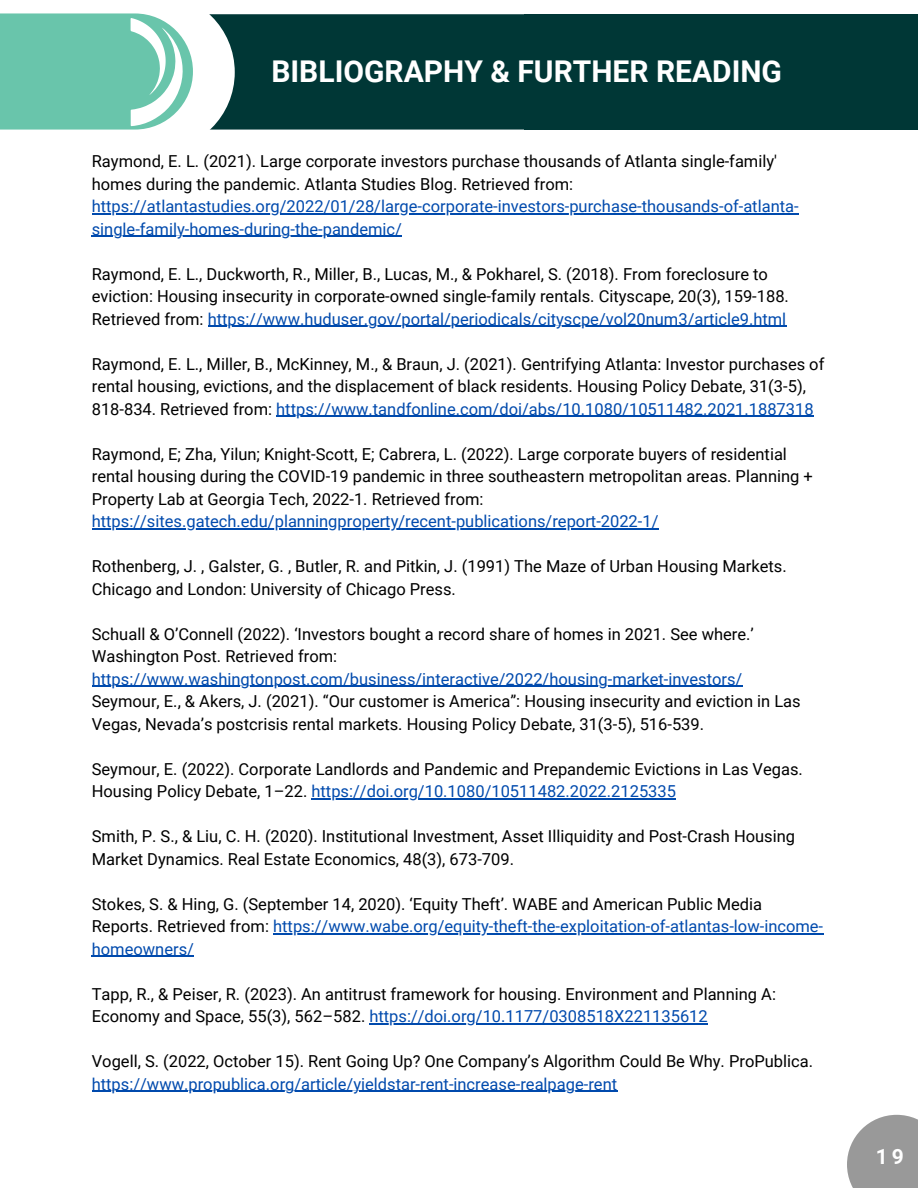
<style>
.page{position:relative;width:918px;height:1188px;background:#fff}
.page>*{position:absolute;margin:0;border:0;box-sizing:border-box;transform-origin:0 0}
.t1{font:700 30px "Roboto";color:#fff}
.t2{font:700 21px "Roboto";color:#fff}
.t3{font:16.5px/22.5px "Roboto";color:#000}
.s1{color:#004aad}
</style>
<div class="page">
<div style="left:141px;top:14px;width:515px;height:116px;background:#003736;border-radius:58px"></div>
<hr style="left:92px;top:213px;width:707px;height:2px;background:#004aad">
<hr style="left:92px;top:236px;width:310px;height:1px;background:#004aad">
<hr style="left:208px;top:326px;width:578px;height:1px;background:#004aad">
<hr style="left:276px;top:416px;width:538px;height:1px;background:#004aad">
<hr style="left:92px;top:528px;width:567px;height:2px;background:#004aad">
<hr style="left:92px;top:686px;width:650px;height:1px;background:#004aad">
<hr style="left:312px;top:798px;width:364px;height:2px;background:#004aad">
<hr style="left:273px;top:933px;width:550px;height:2px;background:#004aad">
<hr style="left:92px;top:956px;width:102px;height:1px;background:#004aad">
<hr style="left:369px;top:1023px;width:339px;height:2px;background:#004aad">
<hr style="left:92px;top:1091px;width:525px;height:1px;background:#004aad">
<svg style="left:0;top:13px;width:235px;height:117px;background:#8ecfbd"></svg>
<div style="left:524px;top:14px;width:394px;height:116px;background:#003736"></div>
<svg style="left:847px;top:1115px;width:71px;height:73px;background:#a4a4a4"></svg>
<p class="t1" style="left:271px;top:54px;width:512px">BIBLIOGRAPHY &amp; FURTHER READING</p>
<p class="t3" style="left:92px;top:150px;width:708px">Raymond, E. L. (2021). Large corporate investors purchase thousands of Atlanta single-family' homes during the pandemic. Atlanta Studies Blog. Retrieved from: <span class="s1">https://atlantastudies.org/2022/01/28/large-corporate-investors-purchase-thousands-of-atlanta&shy;single-family-homes-during-the-pandemic/</span></p>
<p class="t3" style="left:92px;top:263px;width:699px">Raymond, E. L., Duckworth, R., Miller, B., Lucas, M., &amp; Pokharel, S. (2018). From foreclosure to eviction: Housing insecurity in corporate-owned single-family rentals. Cityscape, 20(3), 159-188.<br>Retrieved from: <span class="s1">https://www.huduser.gov/portal/periodicals/cityscpe/vol20num3/article9.html</span></p>
<p class="t3" style="left:92px;top:353px;width:734px">Raymond, E. L., Miller, B., McKinney, M., &amp; Braun, J. (2021). Gentrifying Atlanta: Investor purchases of rental housing, evictions, and the displacement of black residents. Housing Policy Debate, 31(3-5),<br>818-834. Retrieved from: <span class="s1">https://www.tandfonline.com/doi/abs/10.1080/10511482.2021.1887318</span></p>
<p class="t3" style="left:92px;top:443px;width:723px">Raymond, E; Zha, Yilun; Knight-Scott, E; Cabrera, L. (2022). Large corporate buyers of residential rental housing during the COVID-19 pandemic in three southeastern metropolitan areas. Planning + Property Lab at Georgia Tech, 2022-1. Retrieved from: <span class="s1">https://sites.gatech.edu/planningproperty/recent-publications/report-2022-1/</span></p>
<p class="t3" style="left:92px;top:555px;width:696px">Rothenberg, J. , Galster, G. , Butler, R. and Pitkin, J. (1991) The Maze of Urban Housing Markets.<br>Chicago and London: University of Chicago Press.</p>
<p class="t3" style="left:92px;top:623px;width:664px">Schuall &amp; O’Connell (2022). ‘Investors bought a record share of homes in 2021. See where.’<br>Washington Post. Retrieved from: <span class="s1">https://www.washingtonpost.com/business/interactive/2022/housing-market-investors/</span></p>
<p class="t3" style="left:92px;top:690px;width:710px">Seymour, E., &amp; Akers, J. (2021). “Our customer is America”: Housing insecurity and eviction in Las<br>Vegas, Nevada’s postcrisis rental markets. Housing Policy Debate, 31(3-5), 516-539.</p>
<p class="t3" style="left:92px;top:758px;width:713px">Seymour, E. (2022). Corporate Landlords and Pandemic and Prepandemic Evictions in Las Vegas.<br>Housing Policy Debate, 1–22. <span class="s1">https://doi.org/10.1080/10511482.2022.2125335</span></p>
<p class="t3" style="left:92px;top:825px;width:705px">Smith, P. S., &amp; Liu, C. H. (2020). Institutional Investment, Asset Illiquidity and Post‐Crash Housing<br>Market Dynamics. Real Estate Economics, 48(3), 673-709.</p>
<p class="t3" style="left:92px;top:893px;width:733px">Stokes, S. &amp; Hing, G. (September 14, 2020). ‘Equity Theft’. WABE and American Public Media<br>Reports. Retrieved from: <span class="s1">https://www.wabe.org/equity-theft-the-exploitation-of-atlantas-low-income&shy;homeowners/</span></p>
<p class="t3" style="left:92px;top:983px;width:686px">Tapp, R., &amp; Peiser, R. (2023). An antitrust framework for housing. Environment and Planning A:<br>Economy and Space, 55(3), 562–582. <span class="s1">https://doi.org/10.1177/0308518X221135612</span></p>
<p class="t3" style="left:92px;top:1050px;width:723px">Vogell, S. (2022, October 15). Rent Going Up? One Company’s Algorithm Could Be Why. ProPublica. <span class="s1">https://www.propublica.org/article/yieldstar-rent-increase-realpage-rent</span></p>
<p class="t2" style="left:876px;top:1145px;width:30px">19</p>
</div>
